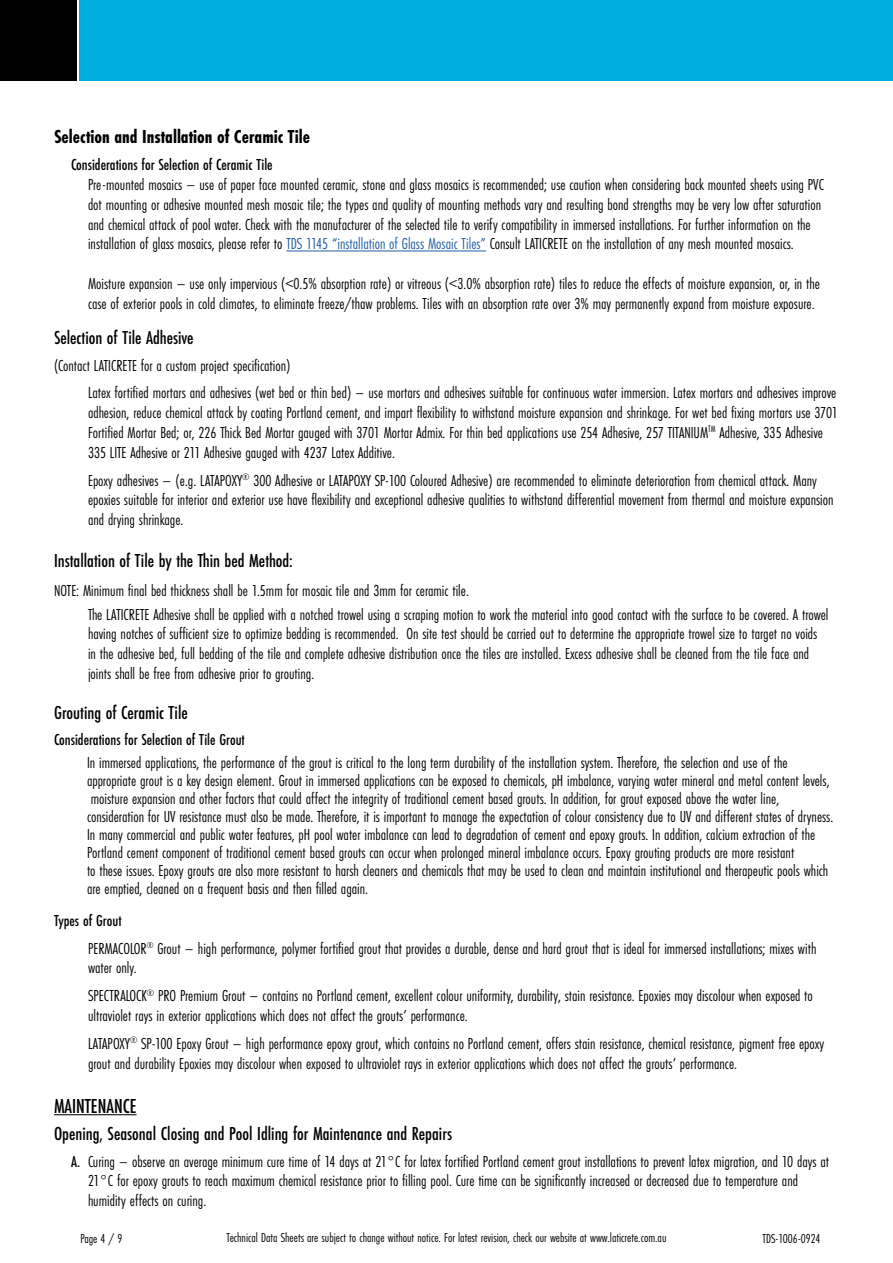
<style>
.page{position:relative;width:893px;height:1263px;background:#fff}
.page>*{position:absolute;margin:0;border:0;box-sizing:border-box;transform-origin:0 0}
.t1{font:500 21px "Futura PT Cond";color:#000}
.t2{font:500 19.5px "Futura PT Cond";color:#000}
.t3{font:700 19.5px "Futura PT Cond";color:#000}
.t4{font:16.5px/19.8px "Futura PT Cond";color:#000}
.t5{font:500 16.5px "Futura PT Cond";color:#000}
.t6{font:13.5px "Futura PT Cond";color:#000}
.s1{color:#215e9e}
.s2{font-weight:500}
</style>
<div class="page">
<div style="left:79px;top:0;width:814px;height:81px;background:#00afdb"></div>
<div style="left:0;top:0;width:77px;height:81px;background:#000"></div>
<hr style="left:286px;top:251px;width:200px;height:1px;background:#215e9e">
<hr style="left:54px;top:1114px;width:83px;height:1px;background:#000">
<p class="t3" style="left:54px;top:125px;width:257px">Selection and Installation of Ceramic Tile</p>
<p class="t5" style="left:71px;top:155px;width:203px">Considerations for Selection of Ceramic Tile</p>
<p class="t4" style="left:88px;top:175px;width:737px">Pre-mounted mosaics – use of paper face mounted ceramic, stone and glass mosaics is recommended; use caution when considering back mounted sheets using PVC dot mounting or adhesive mounted mesh mosaic tile; the types and quality of mounting methods vary and resulting bond strengths may be very low after saturation and chemical attack of pool water. Check with the manufacturer of the selected tile to verify compatibility in immersed installations. For further information on the installation of glass mosaics, please refer to <span class="s1">TDS 1145 “installation of Glass Mosaic Tiles”</span> Consult LATICRETE on the installation of any mesh mounted mosaics.</p>
<p class="t4" style="left:88px;top:274px;width:733px">Moisture expansion – use only impervious (&lt;0.5% absorption rate) or vitreous (&lt;3.0% absorption rate) tiles to reduce the effects of moisture expansion, or, in the case of exterior pools in cold climates, to eliminate freeze/thaw problems. Tiles with an absorption rate over 3% may permanently expand from moisture exposure.</p>
<p class="t2" style="left:54px;top:326px;width:141px">Selection of Tile Adhesive</p>
<p class="t4" style="left:88px;top:352px;width:750px;line-height:27px;text-indent:-34px">(Contact LATICRETE for a custom project specification)<br>Latex fortified mortars and adhesives (wet bed or thin bed) – use mortars and adhesives suitable for continuous water immersion. Latex mortars and adhesives improve</p>
<p class="t4" style="left:88px;top:403px;width:751px">adhesion, reduce chemical attack by coating Portland cement, and impart flexibility to withstand moisture expansion and shrinkage. For wet bed fixing mortars use 3701<br>Fortified Mortar Bed; or, 226 Thick Bed Mortar gauged with 3701 Mortar Admix. For thin bed applications use 254 Adhesive, 257 TITANIUM<sup>TM</sup> Adhesive, 335 Adhesive<br>335 LITE Adhesive or 211 Adhesive gauged with 4237 Latex Additive.</p>
<p class="t4" style="left:88px;top:470px;width:747px">Epoxy adhesives – (e.g. LATAPOXY<sup>®</sup> 300 Adhesive or LATAPOXY SP-100 Coloured Adhesive) are recommended to eliminate deterioration from chemical attack. Many epoxies suitable for interior and exterior use have flexibility and exceptional adhesive qualities to withstand differential movement from thermal and moisture expansion and drying shrinkage.</p>
<p class="t2" style="left:54px;top:549px;width:240px">Installation of Tile by the Thin bed Method:</p>
<p class="t4" style="left:88px;top:578px;width:742px;line-height:24px;text-indent:-34px">NOTE: Minimum final bed thickness shall be 1.5mm for mosaic tile and 3mm for ceramic tile.<br>The LATICRETE Adhesive shall be applied with a notched trowel using a scraping motion to work the material into good contact with the surface to be covered. A trowel</p>
<p class="t4" style="left:88px;top:624px;width:731px">having notches of sufficient size to optimize bedding is recommended. On site test should be carried out to determine the appropriate trowel size to target no voids in the adhesive bed, full bedding of the tile and complete adhesive distribution once the tiles are installed. Excess adhesive shall be cleaned from the tile face and joints shall be free from adhesive prior to grouting.</p>
<p class="t2" style="left:54px;top:701px;width:135px">Grouting of Ceramic Tile</p>
<p class="t5" style="left:54px;top:730px;width:192px">Considerations for Selection of Tile Grout</p>
<p class="t4" style="left:87px;top:753px;width:748px;line-height:18px">In immersed applications, the performance of the grout is critical to the long term durability of the installation system. Therefore, the selection and use of the appropriate grout is a key design element. Grout in immersed applications can be exposed to chemicals, pH imbalance, varying water mineral and metal content levels, moisture expansion and other factors that could affect the integrity of traditional cement based grouts. In addition, for grout exposed above the water line, consideration for UV resistance must also be made. Therefore, it is important to manage the expectation of colour consistency due to UV and different states of dryness.<br>In many commercial and public water features, pH pool water imbalance can lead to degradation of cement and epoxy grouts. In addition, calcium extraction of the Portland cement component of traditional cement based grouts can occur when prolonged mineral imbalance occurs. Epoxy grouting products are more resistant<br>to these issues. Epoxy grouts are also more resistant to harsh cleaners and chemicals that may be used to clean and maintain institutional and therapeutic pools which are emptied, cleaned on a frequent basis and then filled again.</p>
<p class="t4" style="left:88px;top:906px;width:730px;line-height:28px;text-indent:-34px"><span class="s2">Types of Grout<br></span>PERMACOLOR<sup>®</sup> Grout – high performance, polymer fortified grout that provides a durable, dense and hard grout that is ideal for immersed installations; mixes with</p>
<p class="t4" style="left:88px;top:954px;width:726px;line-height:28px">water only.<br>SPECTRALOCK<sup>®</sup> PRO Premium Grout – contains no Portland cement, excellent colour uniformity, durability, stain resistance. Epoxies may discolour when exposed to</p>
<p class="t4" style="left:88px;top:1001px;width:738px;line-height:28px">ultraviolet rays in exterior applications which does not affect the grouts’ performance.<br>LATAPOXY<sup>®</sup> SP-100 Epoxy Grout – high performance epoxy grout, which contains no Portland cement, offers stain resistance, chemical resistance, pigment free epoxy</p>
<p class="t4" style="left:88px;top:1053px;width:651px">grout and durability Epoxies may discolour when exposed to ultraviolet rays in exterior applications which does not affect the grouts’ performance.</p>
<p class="t1" style="left:54px;top:1093px;width:84px">MAINTENANCE</p>
<p class="t2" style="left:54px;top:1122px;width:400px">Opening, Seasonal Closing and Pool Idling for Maintenance and Repairs</p>
<p class="t4" style="left:88px;top:1151px;width:743px;text-indent:-17px"><span class="s2">A.</span> Curing – observe an average minimum cure time of 14 days at 21°C for latex fortified Portland cement grout installations to prevent latex migration, and 10 days at<br>21°C for epoxy grouts to reach maximum chemical resistance prior to filling pool. Cure time can be significantly increased or decreased due to temperature and humidity effects on curing.</p>
<p class="t6" style="left:81px;top:1231px;width:43px">Page 4 / 9</p>
<p class="t6" style="left:226px;top:1230px;width:441px">Technical Data Sheets are subject to change without notice. For latest revision, check our website at www.laticrete.com.au</p>
<p class="t6" style="left:763px;top:1231px;width:59px">TDS-1006-0924</p>
</div>
